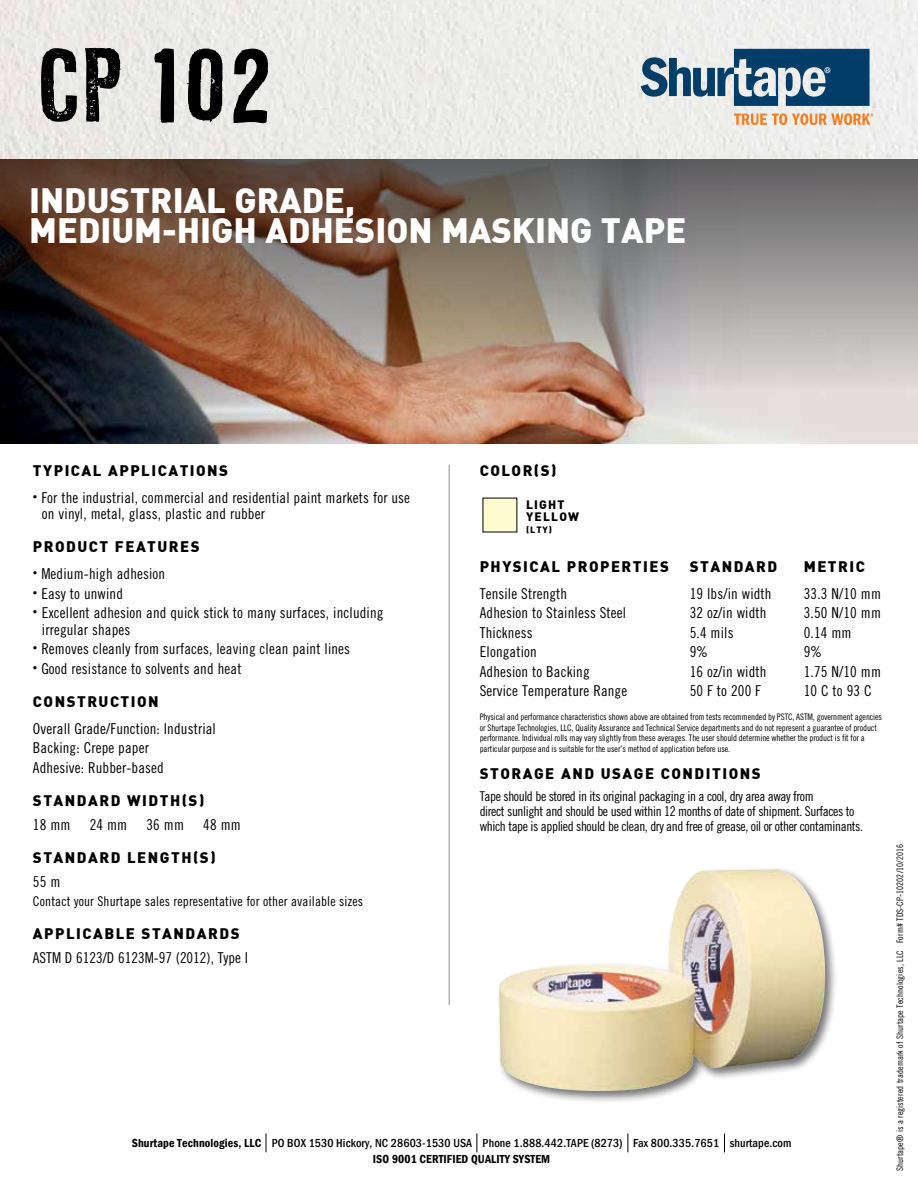
<style>
.page{position:relative;width:918px;height:1188px;background:#fff}
.page>*{position:absolute;margin:0;border:0;box-sizing:border-box;transform-origin:0 0}
.t1{font:93px "LL Rubber Grotesquecleaned";color:#000}
.t2{font:900 34.5px/30px "DIN";color:#fff}
.t3{font:15px/16.5px "Trade Gothic Cond Eighteen";letter-spacing:.01em;color:#000}
.t4{font:900 15px "DIN";letter-spacing:.1em;color:#000}
.t5{font:13.5px/15px "Trade Gothic Cond Eighteen";letter-spacing:-.03em;color:#000}
.t6{font:13.5px "Trade Gothic Cond Eighteen";letter-spacing:.01em;color:#000}
.t7{font:500 condensed 12px/16.5px "Franklin Gothic";letter-spacing:.01em;color:#000;text-align:center}
.t8{font:900 12px/12px "DIN";letter-spacing:.1em;color:#000}
.t9{font:9px/10.5px "Trade Gothic Cond Eighteen";letter-spacing:-.01em;color:#000}
.t10{font:9px "Trade Gothic Cond Eighteen";letter-spacing:.01em;color:#000}
.t11{font:900 9px "DIN";color:#000}
.s1{font-weight:600}
</style>
<div class="page">
<img style="left:0;top:0;width:918px;height:160px">
<hr style="left:449px;top:465px;width:1px;height:540px;background:#8c8f90">
<img style="left:0;top:160px;width:918px;height:283px">
<svg style="left:641px;top:49px;width:229px;height:57px;background:#5f849d"></svg>
<svg style="left:734px;top:113px;width:139px;height:12px;background:#f0b98d"></svg>
<svg style="left:476px;top:1133px;width:1px;height:19px"></svg>
<svg style="left:266px;top:1133px;width:1px;height:19px"></svg>
<svg style="left:628px;top:1133px;width:1px;height:19px"></svg>
<svg style="left:724px;top:1133px;width:1px;height:19px"></svg>
<div style="left:483px;top:498px;width:34px;height:34px;background:#fffbd0"></div>
<div style="left:496px;top:866px;width:342px;height:238px;background:#000;opacity:.55"></div>
<img style="left:499px;top:869px;width:326px;height:222px">
<h1 class="t1" style="left:38px;top:31px;width:240px">CP 102</h1>
<h2 class="t2" style="left:29px;top:183px;width:659px">INDUSTRIAL GRADE,<br>MEDIUM-HIGH ADHESION MASKING TAPE</h2>
<p class="t4" style="left:33px;top:460px;width:197px">TYPICAL APPLICATIONS</p>
<p class="t4" style="left:480px;top:461px;width:78px">COLOR(S)</p>
<p class="t3" style="left:42px;top:489px;width:370px;text-indent:-9px"><sup>•</sup> For the industrial, commercial and residential paint markets for use on vinyl, metal, glass, plastic and rubber</p>
<p class="t4" style="left:33px;top:537px;width:168px">PRODUCT FEATURES</p>
<p class="t3" style="left:33px;top:565px;width:134px"><sup>•</sup> Medium-high adhesion</p>
<p class="t3" style="left:33px;top:585px;width:92px"><sup>•</sup> Easy to unwind</p>
<p class="t3" style="left:42px;top:604px;width:343px;text-indent:-9px"><sup>•</sup> Excellent adhesion and quick stick to many surfaces, including irregular shapes</p>
<p class="t3" style="left:33px;top:640px;width:319px"><sup>•</sup> Removes cleanly from surfaces, leaving clean paint lines</p>
<p class="t3" style="left:33px;top:660px;width:210px"><sup>•</sup> Good resistance to solvents and heat</p>
<p class="t4" style="left:33px;top:691px;width:127px">CONSTRUCTION</p>
<p class="t3" style="left:33px;top:718px;width:185px;line-height:19.5px">Overall Grade/Function: Industrial<br>Backing: Crepe paper<br>Adhesive: Rubber-based</p>
<p class="t4" style="left:33px;top:790px;width:173px">STANDARD WIDTH(S)</p>
<p class="t3" style="left:33px;top:816px;width:39px">18 mm</p>
<p class="t3" style="left:90px;top:816px;width:39px">24 mm</p>
<p class="t3" style="left:147px;top:816px;width:39px">36 mm</p>
<p class="t3" style="left:203px;top:816px;width:39px">48 mm</p>
<p class="t4" style="left:33px;top:847px;width:184px">STANDARD LENGTH(S)</p>
<p class="t3" style="left:33px;top:873px;width:29px">55 m</p>
<p class="t6" style="left:33px;top:893px;width:332px">Contact your Shurtape sales representative for other available sizes</p>
<p class="t4" style="left:33px;top:924px;width:208px">APPLICABLE STANDARDS</p>
<p class="t3" style="left:33px;top:949px;width:217px">ASTM D 6123/D 6123M-97 (2012), Type I</p>
<p class="t8" style="left:526px;top:498px;width:54px">LIGHT<br>YELLOW</p>
<p class="t11" style="left:526px;top:524px;width:27px">(LTY)</p>
<p class="t4" style="left:480px;top:556px;width:191px">PHYSICAL PROPERTIES</p>
<p class="t4" style="left:690px;top:556px;width:89px">STANDARD</p>
<p class="t4" style="left:804px;top:556px;width:63px">METRIC</p>
<p class="t3" style="left:480px;top:585px;width:89px">Tensile Strength</p>
<p class="t3" style="left:690px;top:585px;width:83px">19 lbs/in width</p>
<p class="t3" style="left:804px;top:585px;width:79px">33.3 N/10 mm</p>
<p class="t3" style="left:480px;top:604px;width:148px">Adhesion to Stainless Steel</p>
<p class="t3" style="left:690px;top:604px;width:78px">32 oz/in width</p>
<p class="t3" style="left:804px;top:604px;width:79px">3.50 N/10 mm</p>
<p class="t3" style="left:480px;top:624px;width:54px">Thickness</p>
<p class="t3" style="left:690px;top:624px;width:45px">5.4 mils</p>
<p class="t3" style="left:804px;top:624px;width:49px">0.14 mm</p>
<p class="t3" style="left:480px;top:643px;width:59px">Elongation</p>
<p class="t3" style="left:690px;top:643px;width:20px">9%</p>
<p class="t3" style="left:804px;top:643px;width:20px">9%</p>
<p class="t3" style="left:480px;top:663px;width:111px">Adhesion to Backing</p>
<p class="t3" style="left:690px;top:663px;width:78px">16 oz/in width</p>
<p class="t3" style="left:804px;top:663px;width:79px">1.75 N/10 mm</p>
<p class="t3" style="left:480px;top:682px;width:149px">Service Temperature Range</p>
<p class="t3" style="left:690px;top:682px;width:73px">50 F to 200 F</p>
<p class="t3" style="left:804px;top:682px;width:69px">10 C to 93 C</p>
<p class="t9" style="left:480px;top:712px;width:404px">Physical and performance characteristics shown above are obtained from tests recommended by PSTC, ASTM, government agencies or Shurtape Technologies, LLC, Quality Assurance and Technical Service departments and do not represent a guarantee of product performance. Individual rolls may vary slightly from these averages. The user should determine whether the product is fit for a particular purpose and is suitable for the user’s method of application before use.</p>
<p class="t4" style="left:480px;top:763px;width:282px">STORAGE AND USAGE CONDITIONS</p>
<p class="t5" style="left:480px;top:789px;width:385px">Tape should be stored in its original packaging in a cool, dry area away from<br>direct sunlight and should be used within 12 months of date of shipment. Surfaces to which tape is applied should be clean, dry and free of grease, oil or other contaminants.</p>
<p class="t7" style="left:132px;top:1135px;width:661px"><span class="s1">Shurtape Technologies, LLC</span> PO BOX 1530 Hickory, NC 28603-1530 USA Phone 1.888.442.TAPE (8273) Fax 800.335.7651 shurtape.com<br><span class="s1">ISO 9001 CERTIFIED QUALITY SYSTEM</span></p>
<p class="t10" style="left:895px;top:1171px;width:329px;rotate:-90deg">Shurtape® is a registered trademark of Shurtape Technologies, LLC Form# TDS-CP-10202/10/2016</p>
</div>
